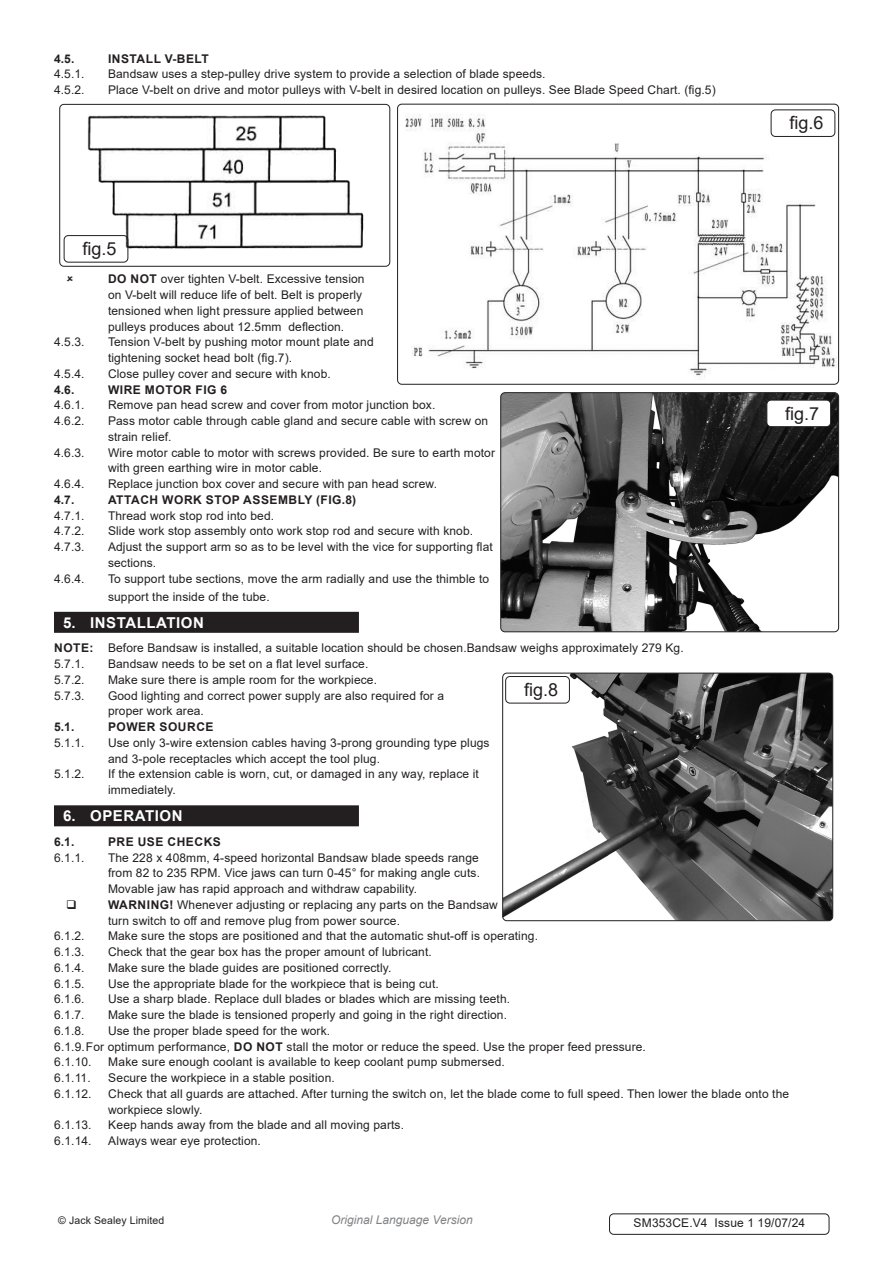
<style>
.page{position:relative;width:893px;height:1263px;background:#fff}
.page>*{position:absolute;margin:0;border:0;box-sizing:border-box;transform-origin:0 0}
.t1{font:18px "Arial";color:#231f20}
.t2{font:700 15px "Arial";letter-spacing:.035em;color:#fff}
.Body{font:12px/15.8px "Arial";letter-spacing:.01em;color:#231f20}
.t3{font:700 12px "Arial";letter-spacing:.045em;color:#231f20}
.Body__Footer{font:12px "Arial";letter-spacing:.01em;color:#231f20}
.t4{font:italic 12px "Arial";color:#808285}
.Body__Justified__7pt{font:10.5px "Arial";letter-spacing:.01em;color:#231f20}
.s1{font-weight:700}
</style>
<div class="page">
<div style="left:54px;top:612px;width:305px;height:21px;background:#231f20"></div>
<div style="left:54px;top:805px;width:305px;height:21px;background:#231f20"></div>
<img style="left:398px;top:104px;width:441px;height:279px">
<div style="left:397px;top:104px;width:442px;height:281px;border:1px solid #231f20;border-radius:4px"></div>
<img style="left:60px;top:104px;width:330px;height:156px">
<div style="left:60px;top:104px;width:330px;height:162px;border:1px solid #231f20;border-radius:4px"></div>
<div style="left:771px;top:109px;width:64px;height:28px;border:1px solid #231f20;border-radius:4px"></div>
<div style="left:64px;top:235px;width:64px;height:28px;border:1px solid #231f20;border-radius:4px"></div>
<img style="left:502px;top:394px;width:337px;height:238px">
<div style="left:500px;top:392px;width:339px;height:240px;border:1px solid #231f20;border-radius:4px"></div>
<img style="left:503px;top:673px;width:330px;height:248px">
<div style="left:502px;top:673px;width:331px;height:248px;border:1px solid #231f20;border-radius:4px"></div>
<div style="left:609px;top:1213px;width:220px;height:22px;border:1px solid #231f20;border-radius:4px"></div>
<div style="left:505px;top:676px;width:65px;height:27px;border:1px solid #231f20;border-radius:4px"></div>
<div style="left:767px;top:400px;width:64px;height:27px;background:#fff;border-radius:4px"></div>
<div style="left:766px;top:400px;width:65px;height:27px;border:1px solid #231f20;border-radius:4px"></div>
<p class="t3" style="left:54px;top:50px;width:22px">4.5.</p>
<p class="t3" style="left:108px;top:50px;width:102px">INSTALL V-BELT</p>
<p class="Body" style="left:54px;top:66px;width:32px">4.5.1.</p>
<p class="Body" style="left:108px;top:66px;width:439px">Bandsaw uses a step-pulley drive system to provide a selection of blade speeds.</p>
<p class="Body" style="left:54px;top:82px;width:32px">4.5.2.</p>
<p class="Body" style="left:108px;top:82px;width:609px">Place V-belt on drive and motor pulleys with V-belt in desired location on pulleys. See Blade Speed Chart. (fig.5)</p>
<p class="t1" style="left:82px;top:236px;width:36px">fig.5</p>
<p class="Body" style="left:108px;top:271px;width:258px"><span class="s1">DO NOT</span> over tighten V-belt. Excessive tension on V-belt will reduce life of belt. Belt is properly tensioned when light pressure applied between pulleys produces about 12.5mm deflection.</p>
<p class="t1" style="left:789px;top:111px;width:36px">fig.6</p>
<p class="Body" style="left:54px;top:334px;width:32px">4.5.3.</p>
<p class="Body" style="left:108px;top:334px;width:267px">Tension V-belt by pushing motor mount plate and tightening socket head bolt (fig.7).</p>
<p class="Body" style="left:54px;top:366px;width:32px">4.5.4.</p>
<p class="Body" style="left:108px;top:366px;width:224px">Close pulley cover and secure with knob.</p>
<p class="t3" style="left:54px;top:381px;width:22px">4.6.</p>
<p class="t3" style="left:108px;top:381px;width:121px">WIRE MOTOR FIG 6</p>
<p class="Body" style="left:54px;top:397px;width:32px">4.6.1.</p>
<p class="Body" style="left:108px;top:397px;width:329px">Remove pan head screw and cover from motor junction box.</p>
<p class="Body" style="left:54px;top:413px;width:32px">4.6.2.</p>
<p class="Body" style="left:108px;top:413px;width:382px">Pass motor cable through cable gland and secure cable with screw on strain relief.</p>
<p class="Body" style="left:54px;top:444px;width:32px">4.6.3.</p>
<p class="Body" style="left:108px;top:444px;width:389px">Wire motor cable to motor with screws provided. Be sure to earth motor with green earthing wire in motor cable.</p>
<p class="Body" style="left:54px;top:476px;width:32px">4.6.4.</p>
<p class="Body" style="left:108px;top:476px;width:330px">Replace junction box cover and secure with pan head screw.</p>
<p class="t3" style="left:54px;top:491px;width:22px">4.7.</p>
<p class="t3" style="left:108px;top:491px;width:250px">ATTACH WORK STOP ASSEMBLY (FIG.8)</p>
<p class="Body" style="left:54px;top:507px;width:32px">4.7.1.</p>
<p class="Body" style="left:108px;top:507px;width:168px">Thread work stop rod into bed.</p>
<p class="Body" style="left:54px;top:523px;width:32px">4.7.2.</p>
<p class="Body" style="left:108px;top:523px;width:367px">Slide work stop assembly onto work stop rod and secure with knob.</p>
<p class="Body" style="left:54px;top:539px;width:32px">4.7.3.</p>
<p class="Body" style="left:108px;top:539px;width:386px">Adjust the support arm so as to be level with the vice for supporting flat sections.</p>
<p class="Body" style="left:54px;top:570px;width:32px">4.6.4.</p>
<p class="Body" style="left:108px;top:569px;width:383px;line-height:18px">To support tube sections, move the arm radially and use the thimble to support the inside of the tube.</p>
<p class="t2" style="left:63px;top:612px;width:142px">5. INSTALLATION</p>
<p class="Body" style="left:54px;top:640px;width:631px"><span class="s1">NOTE:</span> Before Bandsaw is installed, a suitable location should be chosen.Bandsaw weighs approximately 279 Kg.</p>
<p class="Body" style="left:54px;top:656px;width:32px">5.7.1.</p>
<p class="Body" style="left:108px;top:656px;width:262px">Bandsaw needs to be set on a flat level surface.</p>
<p class="Body" style="left:54px;top:672px;width:32px">5.7.2.</p>
<p class="Body" style="left:108px;top:672px;width:271px">Make sure there is ample room for the workpiece.</p>
<p class="Body" style="left:54px;top:687px;width:32px">5.7.3.</p>
<p class="Body" style="left:108px;top:687px;width:338px">Good lighting and correct power supply are also required for a proper work area.</p>
<p class="t3" style="left:54px;top:718px;width:22px">5.1.</p>
<p class="t3" style="left:108px;top:718px;width:107px">POWER SOURCE</p>
<p class="Body" style="left:54px;top:735px;width:32px">5.1.1.</p>
<p class="Body" style="left:108px;top:735px;width:383px">Use only 3-wire extension cables having 3-prong grounding type plugs and 3-pole receptacles which accept the tool plug.</p>
<p class="Body" style="left:54px;top:766px;width:32px">5.1.2.</p>
<p class="Body" style="left:108px;top:766px;width:372px">If the extension cable is worn, cut, or damaged in any way, replace it immediately.</p>
<p class="t2" style="left:63px;top:805px;width:121px">6. OPERATION</p>
<p class="t3" style="left:54px;top:833px;width:22px">6.1.</p>
<p class="t3" style="left:108px;top:833px;width:114px">PRE USE CHECKS</p>
<p class="Body" style="left:54px;top:849px;width:32px">6.1.1.</p>
<p class="Body" style="left:108px;top:849px;width:372px">The 228 x 408mm, 4-speed horizontal Bandsaw blade speeds range</p>
<p class="Body" style="left:108px;top:865px;width:373px">from 82 to 235 RPM. Vice jaws can turn 0-45° for making angle cuts.<br>Movable jaw has rapid approach and withdraw capability.</p>
<p class="Body" style="left:108px;top:897px;width:391px"><span class="s1">WARNING!</span> Whenever adjusting or replacing any parts on the Bandsaw turn switch to off and remove plug from power source.</p>
<p class="Body" style="left:54px;top:928px;width:32px">6.1.2.</p>
<p class="Body" style="left:108px;top:928px;width:431px">Make sure the stops are positioned and that the automatic shut-off is operating.</p>
<p class="Body" style="left:54px;top:944px;width:32px">6.1.3.</p>
<p class="Body" style="left:108px;top:944px;width:325px">Check that the gear box has the proper amount of lubricant.</p>
<p class="Body" style="left:54px;top:960px;width:32px">6.1.4.</p>
<p class="Body" style="left:108px;top:960px;width:285px">Make sure the blade guides are positioned correctly.</p>
<p class="Body" style="left:54px;top:975px;width:32px">6.1.5.</p>
<p class="Body" style="left:108px;top:975px;width:332px">Use the appropriate blade for the workpiece that is being cut.</p>
<p class="Body" style="left:54px;top:991px;width:32px">6.1.6.</p>
<p class="Body" style="left:108px;top:991px;width:404px">Use a sharp blade. Replace dull blades or blades which are missing teeth.</p>
<p class="Body" style="left:54px;top:1007px;width:32px">6.1.7.</p>
<p class="Body" style="left:108px;top:1007px;width:401px">Make sure the blade is tensioned properly and going in the right direction.</p>
<p class="Body" style="left:54px;top:1023px;width:32px">6.1.8.</p>
<p class="Body" style="left:108px;top:1023px;width:224px">Use the proper blade speed for the work.</p>
<p class="Body" style="left:54px;top:1038px;width:593px">6.1.9.For optimum performance, <span class="s1">DO NOT</span> stall the motor or reduce the speed. Use the proper feed pressure.</p>
<p class="Body" style="left:54px;top:1054px;width:39px">6.1.10.</p>
<p class="Body" style="left:108px;top:1054px;width:398px">Make sure enough coolant is available to keep coolant pump submersed.</p>
<p class="Body" style="left:54px;top:1070px;width:38px">6.1.11.</p>
<p class="Body" style="left:108px;top:1070px;width:228px">Secure the workpiece in a stable position.</p>
<p class="Body" style="left:54px;top:1086px;width:39px">6.1.12.</p>
<p class="Body" style="left:108px;top:1086px;width:683px">Check that all guards are attached. After turning the switch on, let the blade come to full speed. Then lower the blade onto the workpiece slowly.</p>
<p class="Body" style="left:54px;top:1117px;width:39px">6.1.13.</p>
<p class="Body" style="left:108px;top:1117px;width:297px">Keep hands away from the blade and all moving parts.</p>
<p class="Body" style="left:54px;top:1133px;width:39px">6.1.14.</p>
<p class="Body" style="left:108px;top:1133px;width:154px">Always wear eye protection.</p>
<p class="t1" style="left:785px;top:401px;width:36px">fig.7</p>
<p class="t1" style="left:524px;top:677px;width:36px">fig.8</p>
<p class="Body__Justified__7pt" style="left:58px;top:1213px;width:108px">© Jack Sealey Limited</p>
<p class="t4" style="left:331px;top:1212px;width:143px">Original Language Version</p>
<p class="Body__Footer" style="left:634px;top:1215px;width:173px">SM353CE.V4 Issue 1 19/07/24</p>
</div>
